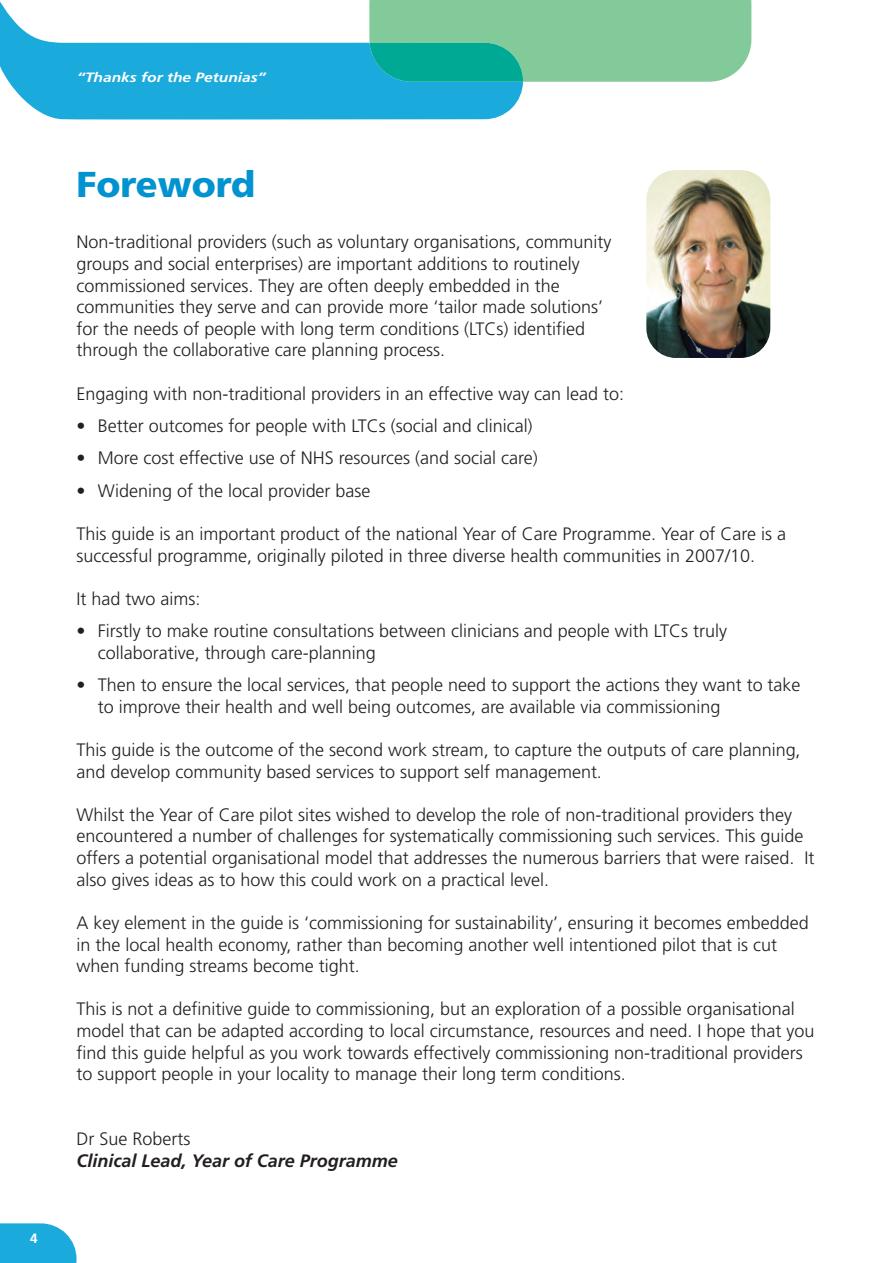
<style>
.page{position:relative;width:893px;height:1263px;background:#fff}
.page>*{position:absolute;margin:0;border:0;box-sizing:border-box;transform-origin:0 0}
.t1{font:900 36px "Frutiger";color:#0093d0}
.t2{font:300 18px/21.6px "Frutiger";color:#231f20}
.t3{font:italic 700 18px "Frutiger";color:#231f20}
.t4{font:italic 700 13.5px "Frutiger";color:#fff;scale:1.15 1}
.t5{font:700 13.5px "Frutiger";color:#fff}
</style>
<div class="page">
<svg style="left:0;top:1px;width:523px;height:119px;fill:#1baadc"></svg>
<svg style="left:369px;top:0;width:382px;height:82px;background:#6cc49b"></svg>
<svg style="left:0;top:1223px;width:77px;height:40px;background:#32b2df"></svg>
<img style="left:646px;top:170px;width:124px;height:188px;border-radius:30px">
<p class="t5" style="left:30px;top:1233px;width:9px">4</p>
<p class="t4" style="left:77px;top:72px;width:165px">“Thanks for the Petunias”</p>
<h1 class="t1" style="left:77px;top:170px;width:180px">Foreword</h1>
<p class="t2" style="left:77px;top:233px;width:536px">Non-traditional providers (such as voluntary organisations, community groups and social enterprises) are important additions to routinely commissioned services. They are often deeply embedded in the communities they serve and can provide more ‘tailor made solutions’ for the needs of people with long term conditions (LTCs) identified through the collaborative care planning process.</p>
<p class="t2" style="left:77px;top:384px;width:549px">Engaging with non-traditional providers in an effective way can lead to:</p>
<p class="t2" style="left:77px;top:416px;width:458px">• Better outcomes for people with LTCs (social and clinical)</p>
<p class="t2" style="left:77px;top:449px;width:463px">• More cost effective use of NHS resources (and social care)</p>
<p class="t2" style="left:77px;top:481px;width:296px">• Widening of the local provider base</p>
<p class="t2" style="left:77px;top:524px;width:711px">This guide is an important product of the national Year of Care Programme. Year of Care is a successful programme, originally piloted in three diverse health communities in 2007/10.</p>
<p class="t2" style="left:77px;top:589px;width:125px">It had two aims:</p>
<p class="t2" style="left:98px;top:622px;width:631px;text-indent:-21px">• Firstly to make routine consultations between clinicians and people with LTCs truly collaborative, through care-planning</p>
<p class="t2" style="left:98px;top:676px;width:704px;text-indent:-21px">• Then to ensure the local services, that people need to support the actions they want to take to improve their health and well being outcomes, are available via commissioning</p>
<p class="t2" style="left:77px;top:740px;width:726px">This guide is the outcome of the second work stream, to capture the outputs of care planning, and develop community based services to support self management.</p>
<p class="t2" style="left:77px;top:805px;width:739px">Whilst the Year of Care pilot sites wished to develop the role of non-traditional providers they encountered a number of challenges for systematically commissioning such services. This guide offers a potential organisational model that addresses the numerous barriers that were raised. It also gives ideas as to how this could work on a practical level.</p>
<p class="t2" style="left:77px;top:913px;width:734px">A key element in the guide is ‘commissioning for sustainability’, ensuring it becomes embedded in the local health economy, rather than becoming another well intentioned pilot that is cut when funding streams become tight.</p>
<p class="t2" style="left:77px;top:1000px;width:739px">This is not a definitive guide to commissioning, but an exploration of a possible organisational model that can be adapted according to local circumstance, resources and need. I hope that you find this guide helpful as you work towards effectively commissioning non-traditional providers to support people in your locality to manage their long term conditions.</p>
<p class="t2" style="left:77px;top:1129px;width:115px">Dr Sue Roberts</p>
<p class="t3" style="left:77px;top:1153px;width:323px">Clinical Lead, Year of Care Programme</p>
</div>
